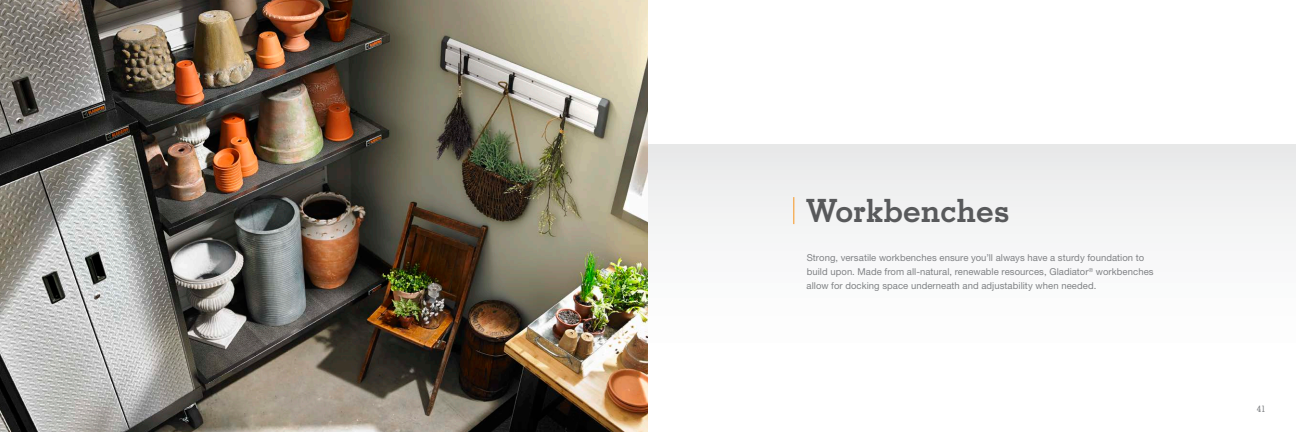
<style>
.page{position:relative;width:1296px;height:432px;background:#fff}
.page>*{position:absolute;margin:0;border:0;box-sizing:border-box;transform-origin:0 0}
.t1{font:700 32px "Memphis";color:#58595b}
.t2{font:9.5px/14px "Helvetica Neue";letter-spacing:.005em;color:#808285}
.t3{font:500 9px "Memphis";color:#808285}
</style>
<div class="page">
<div style="left:0;top:144px;width:1296px;height:288px;background:linear-gradient(to bottom,#eceded,#fff)"></div>
<img style="left:675px;top:423px;width:594px;height:9px">
<img style="left:0;top:0;width:648px;height:432px">
<svg style="left:793px;top:197px;width:1px;height:27px"></svg>
<h1 class="t1" style="left:806px;top:191px;width:205px">Workbenches</h1>
<p class="t2" style="left:807px;top:250px;width:349px">Strong, versatile workbenches ensure you’ll always have a sturdy foundation to build upon. Made from all-natural, renewable resources, Gladiator<sup>®</sup> workbenches allow for docking space underneath and adjustability when needed.</p>
<p class="t3" style="left:1257px;top:403px;width:10px">41</p>
</div>
